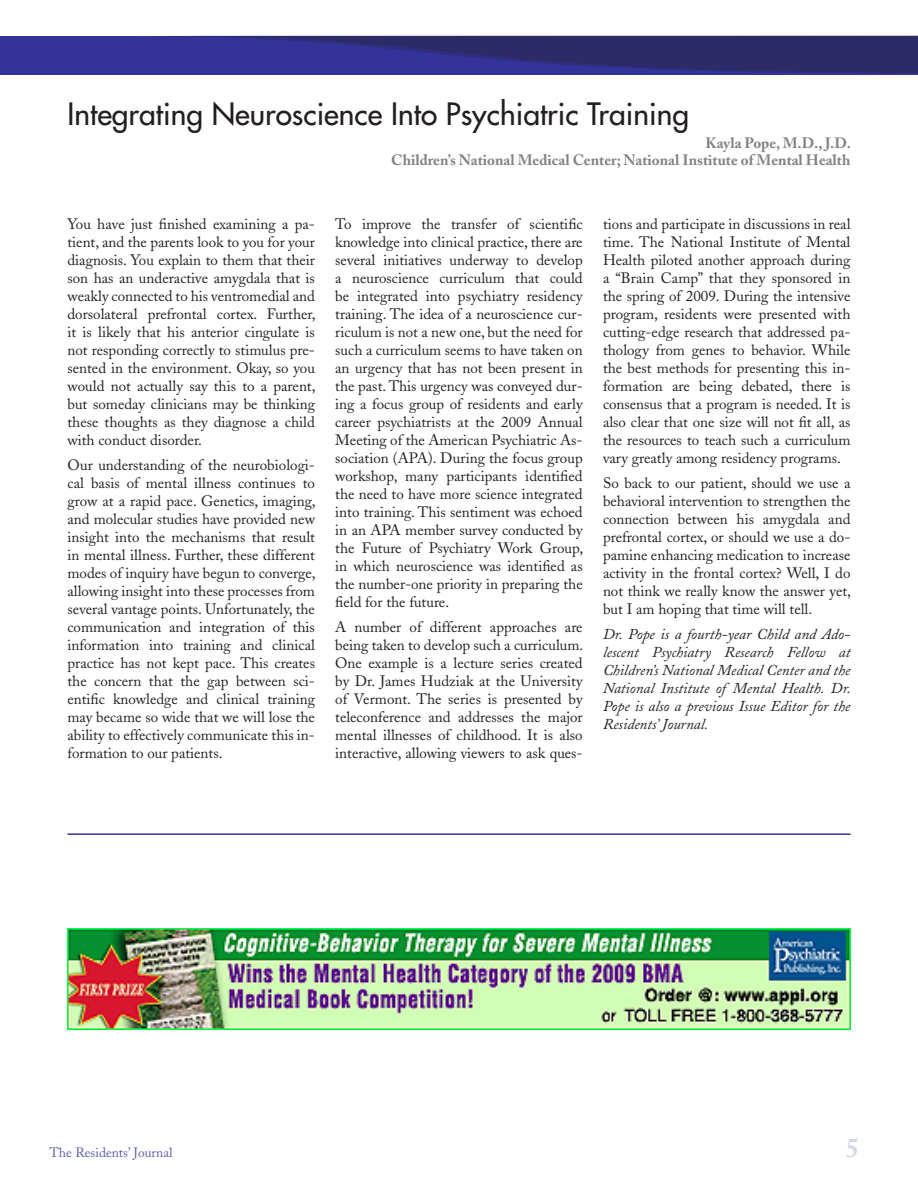
<style>
.page{position:relative;width:918px;height:1188px;background:#fff}
.page>*{position:absolute;margin:0;border:0;box-sizing:border-box;transform-origin:0 0}
.t1{font:30px "Futura";color:#231f20}
.t2{font:700 27px "Adobe Caslon";color:#d6d6eb}
.t3{font:15px/18px "Adobe Caslon";color:#231f20;text-align:justify}
.t4{font:italic 15px/18px "Adobe Caslon";color:#231f20;text-align:justify}
.t5{font:700 15px/16.5px "Adobe Caslon";color:#808285;text-align:right}
.t6{font:13.5px "Adobe Caslon";color:#5c5cad}
</style>
<div class="page">
<div style="left:0;top:36px;width:918px;height:38px;background:#339"></div>
<svg style="left:172px;top:35px;width:746px;height:39px"></svg>
<img style="left:68px;top:929px;width:782px;height:100px">
<hr style="left:68px;top:833px;width:782px;height:2px;background:#339">
<h1 class="t1" style="left:68px;top:95px;width:623px">Integrating Neuroscience Into Psychiatric Training</h1>
<p class="t5" style="left:391px;top:135px;width:461px">Kayla Pope, M.D., J.D.<br>Children’s National Medical Center; National Institute of Mental Health</p>
<p class="t3" style="left:68px;top:215px;width:250px">You have just finished examining a pa&shy;tient, and the parents look to you for your diagnosis. You explain to them that their son has an underactive amygdala that is weakly connected to his ventromedial and dorsolateral prefrontal cortex. Further, it is likely that his anterior cingulate is not responding correctly to stimulus pre&shy;sented in the environment. Okay, so you would not actually say this to a parent, but someday clinicians may be thinking these thoughts as they diagnose a child with conduct disorder.</p>
<p class="t3" style="left:68px;top:456px;width:250px">Our understanding of the neurobiologi&shy;cal basis of mental illness continues to grow at a rapid pace. Genetics, imaging, and molecular studies have provided new insight into the mechanisms that result in mental illness. Further, these different modes of inquiry have begun to converge, allowing insight into these processes from several vantage points. Unfortunately, the communication and integration of this information into training and clinical practice has not kept pace. This creates the concern that the gap between sci&shy;entific knowledge and clinical training may became so wide that we will lose the ability to effectively communicate this in&shy;formation to our patients.</p>
<p class="t3" style="left:335px;top:215px;width:250px">To improve the transfer of scientific knowledge into clinical practice, there are several initiatives underway to develop a neuroscience curriculum that could be integrated into psychiatry residency training. The idea of a neuroscience cur&shy;riculum is not a new one, but the need for such a curriculum seems to have taken on an urgency that has not been present in the past. This urgency was conveyed dur&shy;ing a focus group of residents and early career psychiatrists at the 2009 Annual Meeting of the American Psychiatric As&shy;sociation (APA). During the focus group workshop, many participants identified the need to have more science integrated into training. This sentiment was echoed in an APA member survey conducted by the Future of Psychiatry Work Group, in which neuroscience was identified as the number-one priority in preparing the field for the future.</p>
<p class="t3" style="left:335px;top:618px;width:250px">A number of different approaches are being taken to develop such a curriculum.<br>One example is a lecture series created by Dr. James Hudziak at the University of Vermont. The series is presented by teleconference and addresses the major mental illnesses of childhood. It is also interactive, allowing viewers to ask ques-</p>
<p class="t3" style="left:603px;top:215px;width:249px">tions and participate in discussions in real time. The National Institute of Mental Health piloted another approach during a “Brain Camp” that they sponsored in the spring of 2009. During the intensive program, residents were presented with cutting-edge research that addressed pa&shy;thology from genes to behavior. While the best methods for presenting this in&shy;formation are being debated, there is consensus that a program is needed. It is also clear that one size will not fit all, as the resources to teach such a curriculum vary greatly among residency programs.</p>
<p class="t3" style="left:603px;top:474px;width:250px">So back to our patient, should we use a behavioral intervention to strengthen the connection between his amygdala and prefrontal cortex, or should we use a do&shy;pamine enhancing medication to increase activity in the frontal cortex? Well, I do not think we really know the answer yet, but I am hoping that time will tell.</p>
<p class="t4" style="left:603px;top:625px;width:249px">Dr. Pope is a fourth-year Child and Ado&shy;lescent Psychiatry Research Fellow at Children’s National Medical Center and the National Institute of Mental Health. Dr.<br>Pope is also a previous Issue Editor for the Residents’ Journal.</p>
<p class="t6" style="left:50px;top:1145px;width:125px">The Residents’ Journal</p>
<h2 class="t2" style="left:846px;top:1132px;width:15px">5</h2>
</div>
